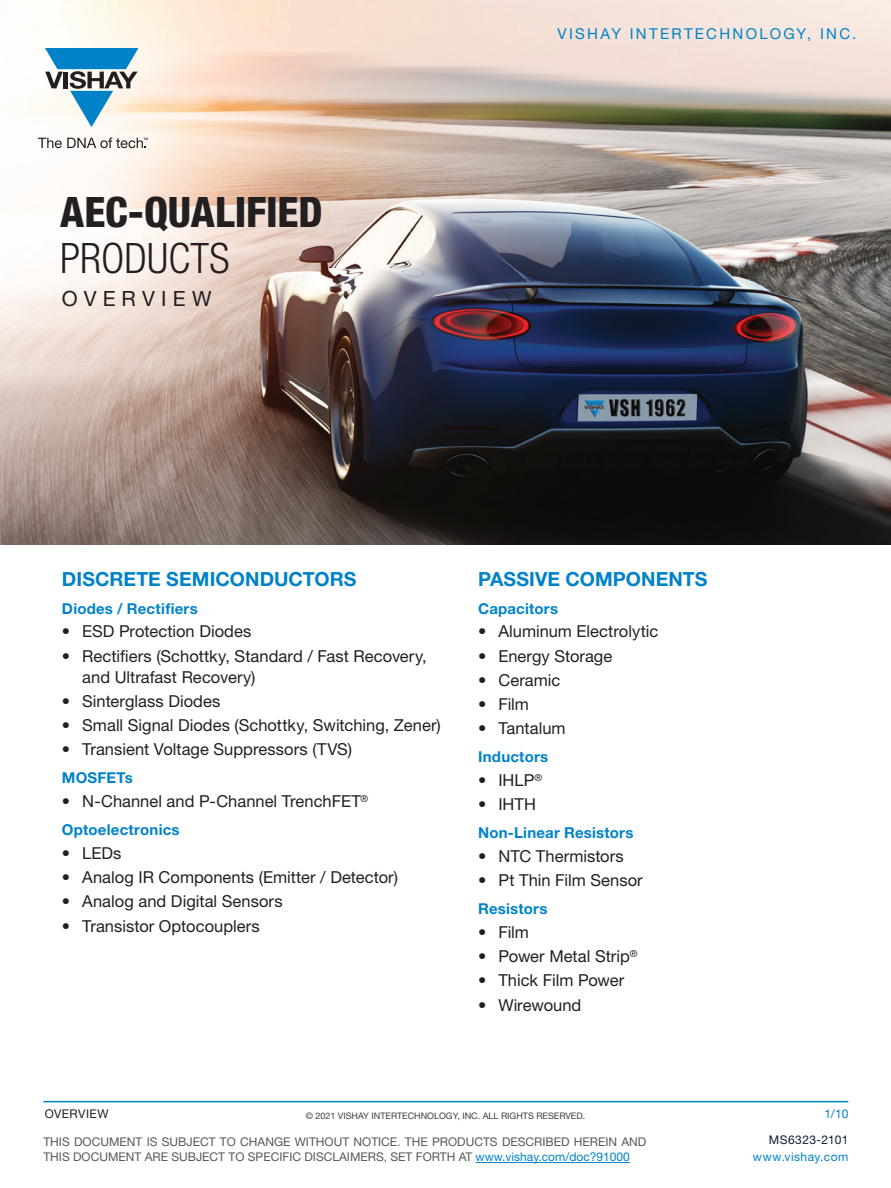
<style>
.page{position:relative;width:891px;height:1188px;background:#fff}
.page>*{position:absolute;margin:0;border:0;box-sizing:border-box;transform-origin:0 0}
.t1{font:800 condensed 42px "Helvetica Neue LT Std";letter-spacing:-.005em;color:#231f20}
.t2{font:300 condensed 42px "Helvetica Neue LT Std";letter-spacing:.005em;color:#231f20}
.t3{font:21px "Helvetica Neue LT Std";letter-spacing:.29em;color:#231f20}
.t4{font:700 19.5px "Helvetica Neue LT Std";letter-spacing:.005em;color:#0082c8}
.t5{font:16.5px/21px "Helvetica Neue LT Std";color:#231f20}
.t6{font:700 15px "Helvetica Neue LT Std";letter-spacing:.015em;color:#0082c8}
.t7{font:15px "Helvetica Neue LT Std";letter-spacing:.155em;color:#0082c8}
.t8{font:12px/15px "Helvetica Neue LT Std";color:#57585a}
.t9{font:12px "Helvetica Neue LT Std";letter-spacing:.04em;color:#0082c8}
.t10{font:12px "Helvetica Neue LT Std";letter-spacing:.03em;color:#0e1931}
.t11{font:12px "Helvetica Neue LT Std";letter-spacing:.035em;color:#231f20}
.t12{font:9px "Helvetica Neue LT Std";color:#3e3e3f}
.s1{color:#0082c8}
</style>
<div class="page">
<hr style="left:43px;top:1101px;width:805px;height:1px;background:#0082c8">
<hr style="left:476px;top:1162px;width:154px;height:1px;background:#0082c8">
<img style="left:0;top:0;width:891px;height:544px">
<svg style="left:38px;top:138px;width:110px;height:10px"></svg>
<svg style="left:45px;top:48px;width:93px;height:79px"></svg>
<h1 class="t1" style="left:60px;top:186px;width:264px">AEC-QUALIFIED</h1>
<h1 class="t2" style="left:60px;top:234px;width:171px">PRODUCTS</h1>
<p class="t3" style="left:62px;top:286px;width:151px">OVERVIEW</p>
<p class="t7" style="left:558px;top:25px;width:300px">VISHAY INTERTECHNOLOGY, INC.</p>
<p class="t4" style="left:62px;top:567px;width:296px">DISCRETE SEMICONDUCTORS</p>
<p class="t6" style="left:62px;top:599px;width:137px">Diodes / Rectifiers</p>
<p class="t5" style="left:62px;top:621px;width:191px">• ESD Protection Diodes</p>
<p class="t5" style="left:82px;top:645px;width:346px;text-indent:-20px">• Rectifiers (Schottky, Standard / Fast Recovery, and Ultrafast Recovery)</p>
<p class="t5" style="left:62px;top:690px;width:160px">• Sinterglass Diodes</p>
<p class="t5" style="left:62px;top:715px;width:380px">• Small Signal Diodes (Schottky, Switching, Zener)</p>
<p class="t5" style="left:62px;top:739px;width:292px">• Transient Voltage Suppressors (TVS)</p>
<p class="t6" style="left:62px;top:769px;width:72px">MOSFETs</p>
<p class="t5" style="left:62px;top:791px;width:308px">• N-Channel and P-Channel TrenchFET<sup>®</sup></p>
<p class="t6" style="left:62px;top:820px;width:119px">Optoelectronics</p>
<p class="t5" style="left:62px;top:842px;width:61px">• LEDs</p>
<p class="t5" style="left:62px;top:866px;width:338px">• Analog IR Components (Emitter / Detector)</p>
<p class="t5" style="left:62px;top:891px;width:222px">• Analog and Digital Sensors</p>
<p class="t5" style="left:62px;top:915px;width:199px">• Transistor Optocouplers</p>
<p class="t4" style="left:478px;top:567px;width:231px">PASSIVE COMPONENTS</p>
<p class="t6" style="left:478px;top:599px;width:82px">Capacitors</p>
<p class="t5" style="left:478px;top:621px;width:182px">• Aluminum Electrolytic</p>
<p class="t5" style="left:478px;top:645px;width:136px">• Energy Storage</p>
<p class="t5" style="left:478px;top:669px;width:84px">• Ceramic</p>
<p class="t5" style="left:478px;top:694px;width:52px">• Film</p>
<p class="t5" style="left:478px;top:718px;width:89px">• Tantalum</p>
<p class="t6" style="left:478px;top:748px;width:72px">Inductors</p>
<p class="t5" style="left:478px;top:770px;width:66px">• IHLP<sup>®</sup></p>
<p class="t5" style="left:478px;top:794px;width:59px">• IHTH</p>
<p class="t6" style="left:478px;top:824px;width:157px">Non-Linear Resistors</p>
<p class="t5" style="left:478px;top:845px;width:147px">• NTC Thermistors</p>
<p class="t5" style="left:478px;top:870px;width:166px">• Pt Thin Film Sensor</p>
<p class="t6" style="left:478px;top:900px;width:71px">Resistors</p>
<p class="t5" style="left:478px;top:921px;width:52px">• Film</p>
<p class="t5" style="left:478px;top:946px;width:161px">• Power Metal Strip<sup>®</sup></p>
<p class="t5" style="left:478px;top:970px;width:148px">• Thick Film Power</p>
<p class="t5" style="left:478px;top:994px;width:105px">• Wirewound</p>
<p class="t11" style="left:45px;top:1107px;width:65px">OVERVIEW</p>
<p class="t12" style="left:306px;top:1111px;width:281px">© 2021 VISHAY INTERTECHNOLOGY, INC. ALL RIGHTS RESERVED.</p>
<p class="t9" style="left:824px;top:1106px;width:25px">1/10</p>
<p class="t8" style="left:43px;top:1134px;width:604px">THIS DOCUMENT IS SUBJECT TO CHANGE WITHOUT NOTICE. THE PRODUCTS DESCRIBED HEREIN AND<br>THIS DOCUMENT ARE SUBJECT TO SPECIFIC DISCLAIMERS, SET FORTH AT <span class="s1">www.vishay.com/doc?91000</span></p>
<p class="t10" style="left:769px;top:1133px;width:81px">MS6323-2101</p>
<p class="t9" style="left:753px;top:1150px;width:97px">www.vishay.com</p>
</div>
